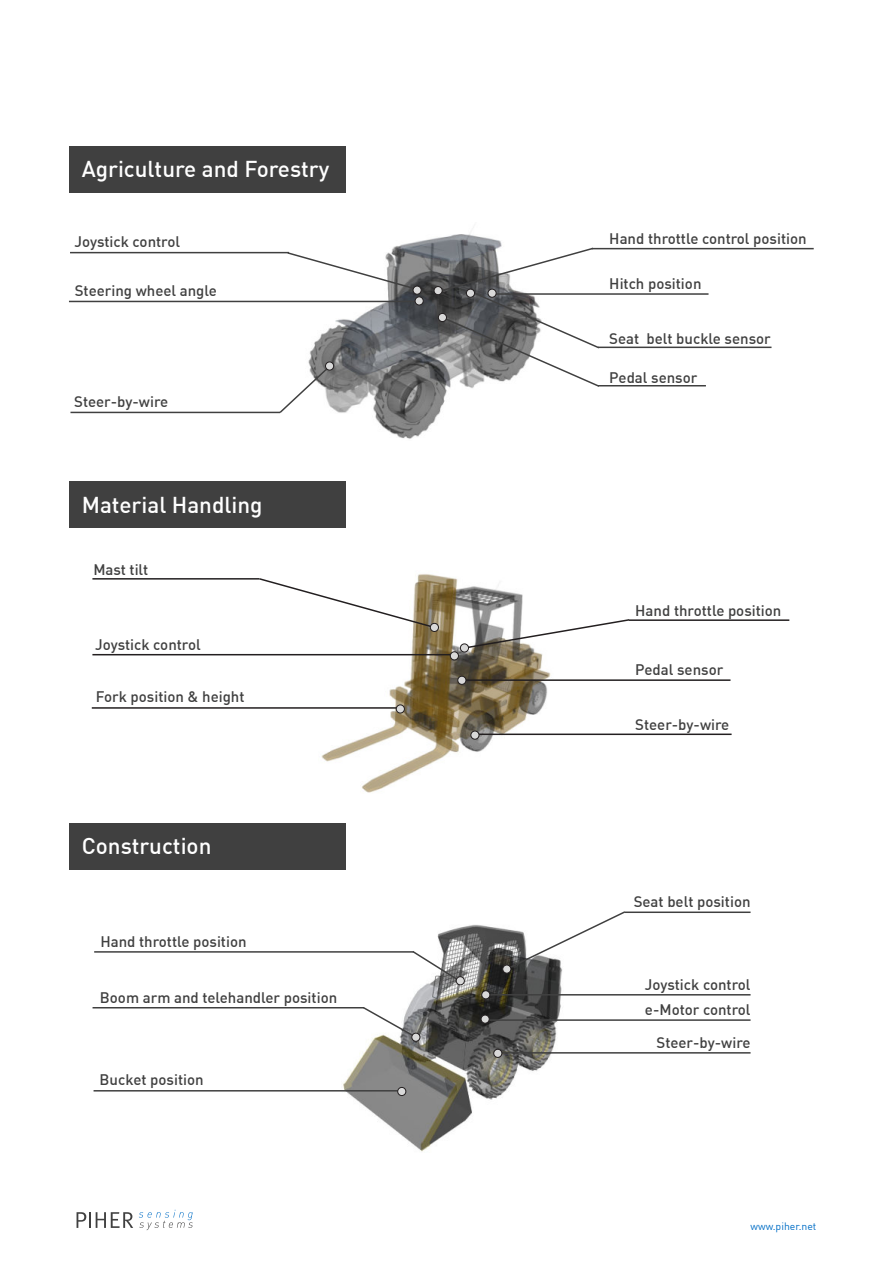
<style>
.page{position:relative;width:893px;height:1263px;background:#fff}
.page>*{position:absolute;margin:0;border:0;box-sizing:border-box;transform-origin:0 0}
.t1{font:500 22.5px "DIN";color:#fff}
.t2{font:500 15px/25.3px "DIN";color:#404040}
.t3{font:10.5px "DIN";color:#006ec6}
</style>
<div class="page">
<img style="left:282px;top:234px;width:220px;height:205px">
<img style="left:312px;top:574px;width:244px;height:219px">
<div style="left:69px;top:146px;width:277px;height:46px;background:#404040"></div>
<div style="left:69px;top:481px;width:277px;height:47px;background:#404040"></div>
<div style="left:69px;top:823px;width:277px;height:47px;background:#404040"></div>
<hr style="left:592px;top:248px;width:222px;height:1px;background:#404040">
<svg style="left:278px;top:364px;width:54px;height:51px"></svg>
<hr style="left:70px;top:412px;width:210px;height:1px;background:#404040">
<hr style="left:69px;top:301px;width:351px;height:1px;background:#404040">
<hr style="left:491px;top:293px;width:217px;height:2px;background:#404040">
<svg style="left:436px;top:246px;width:165px;height:142px"></svg>
<hr style="left:598px;top:385px;width:108px;height:1px;background:#404040">
<hr style="left:598px;top:347px;width:173px;height:1px;background:#404040">
<svg style="left:286px;top:251px;width:133px;height:40px"></svg>
<hr style="left:70px;top:252px;width:219px;height:1px;background:#404040">
<div style="left:434px;top:286px;width:8px;height:9px;background:#d9d9d9;border:1px solid #231f20;border-radius:50%"></div>
<div style="left:438px;top:313px;width:9px;height:9px;background:#d9d9d9;border:1px solid #231f20;border-radius:50%"></div>
<div style="left:488px;top:289px;width:8px;height:8px;background:#d9d9d9;border:1px solid #231f20;border-radius:50%"></div>
<div style="left:466px;top:289px;width:9px;height:8px;background:#d9d9d9;border:1px solid #231f20;border-radius:50%"></div>
<div style="left:415px;top:297px;width:8px;height:8px;background:#d9d9d9;border:1px solid #231f20;border-radius:50%"></div>
<div style="left:325px;top:362px;width:9px;height:8px;background:#d9d9d9;border:1px solid #231f20;border-radius:50%"></div>
<div style="left:413px;top:286px;width:8px;height:8px;background:#d9d9d9;border:1px solid #231f20;border-radius:50%"></div>
<hr style="left:92px;top:707px;width:309px;height:2px;background:#231f20">
<hr style="left:462px;top:679px;width:268px;height:2px;background:#231f20">
<hr style="left:472px;top:733px;width:260px;height:2px;background:#231f20">
<svg style="left:463px;top:618px;width:166px;height:31px"></svg>
<hr style="left:629px;top:619px;width:160px;height:2px;background:#231f20">
<svg style="left:259px;top:577px;width:177px;height:52px"></svg>
<hr style="left:92px;top:578px;width:167px;height:2px;background:#231f20">
<hr style="left:92px;top:654px;width:363px;height:1px;background:#231f20">
<div style="left:450px;top:652px;width:9px;height:8px;background:#d9d9d9;border:1px solid #231f20;border-radius:50%"></div>
<div style="left:460px;top:644px;width:9px;height:8px;background:#d9d9d9;border:1px solid #231f20;border-radius:50%"></div>
<div style="left:430px;top:623px;width:9px;height:9px;background:#d9d9d9;border:1px solid #231f20;border-radius:50%"></div>
<div style="left:458px;top:676px;width:8px;height:8px;background:#d9d9d9;border:1px solid #231f20;border-radius:50%"></div>
<div style="left:471px;top:731px;width:8px;height:8px;background:#d9d9d9;border:1px solid #231f20;border-radius:50%"></div>
<div style="left:396px;top:705px;width:9px;height:8px;background:#d9d9d9;border:1px solid #231f20;border-radius:50%"></div>
<img style="left:311px;top:924px;width:273px;height:228px">
<hr style="left:94px;top:1090px;width:309px;height:1px;background:#404040">
<hr style="left:486px;top:994px;width:265px;height:1px;background:#404040">
<svg style="left:504px;top:911px;width:120px;height:60px"></svg>
<hr style="left:624px;top:911px;width:127px;height:2px;background:#404040">
<hr style="left:93px;top:1007px;width:271px;height:1px;background:#404040">
<svg style="left:362px;top:1006px;width:53px;height:32px"></svg>
<hr style="left:484px;top:1019px;width:267px;height:2px;background:#404040">
<hr style="left:499px;top:1052px;width:252px;height:1px;background:#404040">
<hr style="left:94px;top:951px;width:320px;height:2px;background:#404040">
<svg style="left:411px;top:949px;width:52px;height:34px"></svg>
<div style="left:456px;top:976px;width:9px;height:9px;background:#d9d9d9;border:1px solid #231f20;border-radius:50%"></div>
<div style="left:503px;top:965px;width:8px;height:8px;background:#d9d9d9;border:1px solid #231f20;border-radius:50%"></div>
<div style="left:481px;top:990px;width:9px;height:9px;background:#d9d9d9;border:1px solid #231f20;border-radius:50%"></div>
<div style="left:481px;top:1015px;width:8px;height:8px;background:#d9d9d9;border:1px solid #231f20;border-radius:50%"></div>
<div style="left:493px;top:1049px;width:9px;height:8px;background:#d9d9d9;border:1px solid #231f20;border-radius:50%"></div>
<div style="left:397px;top:1087px;width:9px;height:9px;background:#d9d9d9;border:1px solid #231f20;border-radius:50%"></div>
<div style="left:412px;top:1033px;width:8px;height:8px;background:#d9d9d9;border:1px solid #231f20;border-radius:50%"></div>
<svg style="left:139px;top:1210px;width:54px;height:20px"></svg>
<svg style="left:77px;top:1212px;width:56px;height:16px"></svg>
<h1 class="t1" style="left:82px;top:161px;width:249px">Agriculture and Forestry</h1>
<p class="t2" style="left:75px;top:231px;width:107px">Joystick control</p>
<p class="t2" style="left:75px;top:280px;width:144px">Steering wheel angle</p>
<p class="t2" style="left:74px;top:391px;width:96px">Steer-by-wire</p>
<h1 class="t1" style="left:82px;top:497px;width:182px">Material Handling</h1>
<p class="t2" style="left:93px;top:559px;width:57px">Mast tilt</p>
<p class="t2" style="left:95px;top:634px;width:107px">Joystick control</p>
<p class="t2" style="left:96px;top:685px;width:150px">Fork position &amp; height</p>
<h1 class="t1" style="left:82px;top:838px;width:131px">Construction</h1>
<p class="t2" style="left:100px;top:931px;width:148px">Hand throttle position</p>
<p class="t2" style="left:100px;top:987px;width:239px">Boom arm and telehandler position</p>
<p class="t2" style="left:100px;top:1068px;width:106px">Bucket position</p>
<p class="t2" style="left:609px;top:228px;width:199px">Hand throttle control position</p>
<p class="t2" style="left:609px;top:273px;width:94px">Hitch position</p>
<p class="t2" style="left:609px;top:328px;width:163px">Seat belt buckle sensor</p>
<p class="t2" style="left:609px;top:366px;width:90px">Pedal sensor</p>
<p class="t2" style="left:635px;top:599px;width:148px">Hand throttle position</p>
<p class="t2" style="left:635px;top:659px;width:90px">Pedal sensor</p>
<p class="t2" style="left:635px;top:714px;width:96px">Steer-by-wire</p>
<p class="t2" style="left:634px;top:890px;width:118px">Seat belt position</p>
<p class="t2" style="left:645px;top:973px;width:107px">Joystick control e-Motor control</p>
<p class="t2" style="left:656px;top:1032px;width:96px">Steer-by-wire</p>
<p class="t3" style="left:751px;top:1223px;width:67px">www.piher.net</p>
</div>
